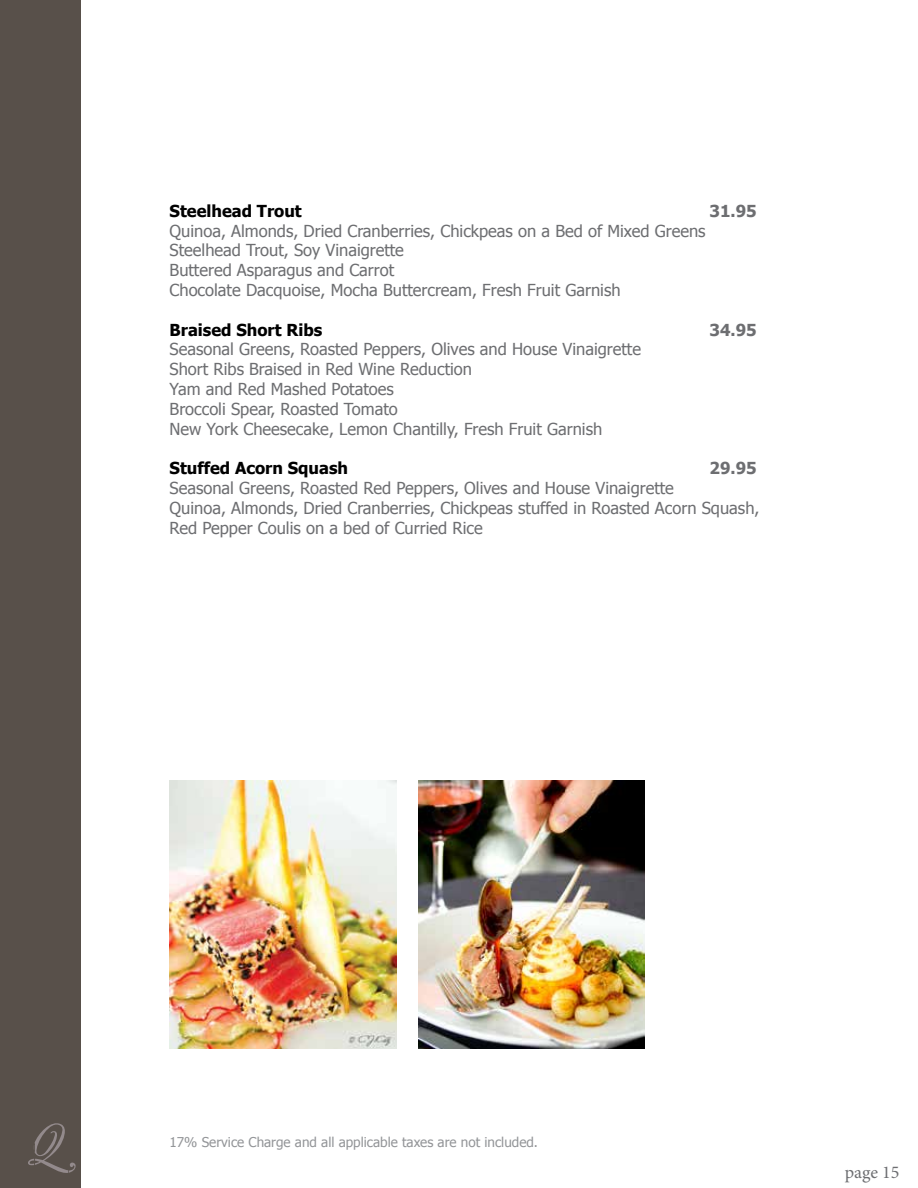
<style>
.page{position:relative;width:918px;height:1188px;background:#fff}
.page>*{position:absolute;margin:0;border:0;box-sizing:border-box;transform-origin:0 0}
.t1{font:18px "Minion Pro";letter-spacing:-.005em;color:#6d6e71}
.t2{font:16.5px/19.8px "Tahoma";color:#6d6e71}
.t3{font:700 16.5px "Tahoma";color:#000}
.t4{font:700 16.5px "Tahoma";color:#6d6e71}
.t5{font:13.5px "Tahoma";color:#939598}
</style>
<div class="page">
<div style="left:0;top:0;width:81px;height:1188px;background:#58504a"></div>
<svg style="left:28px;top:1123px;width:48px;height:50px"></svg>
<img style="left:170px;top:780px;width:226px;height:269px">
<img style="left:418px;top:780px;width:227px;height:269px">
<p class="t3" style="left:170px;top:199px;width:134px">Steelhead Trout</p>
<p class="t4" style="left:710px;top:199px;width:49px">31.95</p>
<p class="t2" style="left:170px;top:220px;width:538px">Quinoa, Almonds, Dried Cranberries, Chickpeas on a Bed of Mixed Greens Steelhead Trout, Soy Vinaigrette<br>Buttered Asparagus and Carrot<br>Chocolate Dacquoise, Mocha Buttercream, Fresh Fruit Garnish</p>
<p class="t3" style="left:170px;top:318px;width:154px">Braised Short Ribs</p>
<p class="t4" style="left:710px;top:318px;width:49px">34.95</p>
<p class="t2" style="left:170px;top:339px;width:473px">Seasonal Greens, Roasted Peppers, Olives and House Vinaigrette Short Ribs Braised in Red Wine Reduction<br>Yam and Red Mashed Potatoes<br>Broccoli Spear, Roasted Tomato<br>New York Cheesecake, Lemon Chantilly, Fresh Fruit Garnish</p>
<p class="t3" style="left:170px;top:457px;width:180px">Stuffed Acorn Squash</p>
<p class="t4" style="left:710px;top:457px;width:49px">29.95</p>
<p class="t2" style="left:170px;top:477px;width:591px">Seasonal Greens, Roasted Red Peppers, Olives and House Vinaigrette<br>Quinoa, Almonds, Dried Cranberries, Chickpeas stuffed in Roasted Acorn Squash,<br>Red Pepper Coulis on a bed of Curried Rice</p>
<p class="t5" style="left:170px;top:1133px;width:370px">17% Service Charge and all applicable taxes are not included.</p>
<p class="t1" style="left:845px;top:1160px;width:56px">page 15</p>
</div>
